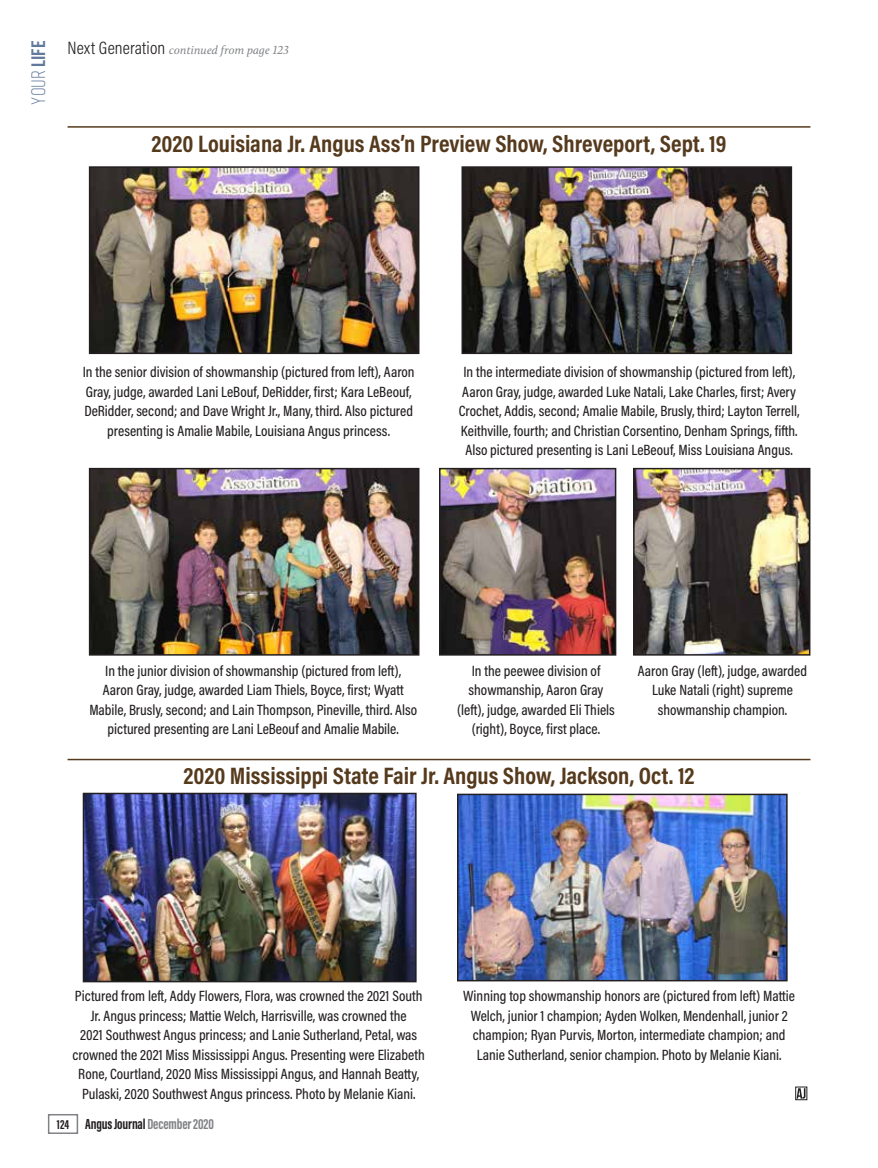
<style>
.page{position:relative;width:878px;height:1168px;background:#fff}
.page>*{position:absolute;margin:0;border:0;box-sizing:border-box;transform-origin:0 0}
.ShowName{font:700 24px "Acumin Pro Cond";color:#563a1d}
.t1{font:300 19.5px "Rift";color:#61799b}
.photo_caption{font:500 15px/19.5px "Acumin Pro Cond";color:#231f20;text-align:center}
.t2{font:700 15px "Acumin Pro Extra Cond";letter-spacing:-.01em;color:#231f20}
.Continued_From_line{font:italic 12px "Calluna";letter-spacing:.01em;color:#808285}
.s1{font-weight:700}
.s2{font-family:"Acumin Pro Cond";font-weight:300;font-style:normal;font-size:18px;color:#231f20}
.s3{font-size:13.5px}
.s4{color:#808285}
</style>
<div class="page">
<hr style="left:68px;top:126px;width:742px;height:2px;background:#563a1d">
<hr style="left:68px;top:759px;width:742px;height:1px;background:#563a1d">
<img style="left:92px;top:169px;width:324px;height:182px">
<div style="left:89px;top:166px;width:330px;height:188px;border:2px solid #231f20"></div>
<img style="left:464px;top:169px;width:325px;height:182px">
<div style="left:461px;top:166px;width:331px;height:188px;border:2px solid #231f20"></div>
<img style="left:92px;top:471px;width:324px;height:182px">
<div style="left:89px;top:468px;width:330px;height:188px;border:2px solid #231f20"></div>
<img style="left:442px;top:471px;width:171px;height:182px">
<div style="left:439px;top:468px;width:177px;height:188px;border:2px solid #231f20"></div>
<img style="left:636px;top:471px;width:171px;height:182px">
<div style="left:633px;top:468px;width:177px;height:188px;border:2px solid #231f20"></div>
<img style="left:86px;top:796px;width:327px;height:183px">
<div style="left:83px;top:793px;width:333px;height:189px;border:2px solid #231f20"></div>
<img style="left:460px;top:797px;width:324px;height:181px">
<div style="left:457px;top:794px;width:330px;height:187px;border:2px solid #231f20"></div>
<div style="left:795px;top:1087px;width:12px;height:13px;border:1px solid #231f20"></div>
<svg style="left:796px;top:1088px;width:9px;height:10px"></svg>
<div style="left:48px;top:1114px;width:30px;height:20px;border:2px solid #808285"></div>
<h2 class="t1" style="left:25px;top:105px;width:66px;rotate:-90deg">Your <span class="s1">Life</span></h2>
<p class="Continued_From_line" style="left:68px;top:42px;width:223px"><span class="s2">Next Generation</span> continued from page 123</p>
<p class="ShowName" style="left:151px;top:128px;width:576px">2020 Louisiana Jr. Angus Ass’n Preview Show, Shreveport, Sept. 19</p>
<p class="photo_caption" style="left:83px;top:362px;width:333px">In the senior division of showmanship (pictured from left), Aaron Gray, judge, awarded Lani LeBouf, DeRidder, first; Kara LeBeouf, DeRidder, second; and Dave Wright Jr., Many, third. Also pictured presenting is Amalie Mabile, Louisiana Angus princess.</p>
<p class="photo_caption" style="left:459px;top:362px;width:342px">In the intermediate division of showmanship (pictured from left), Aaron Gray, judge, awarded Luke Natali, Lake Charles, first; Avery Crochet, Addis, second; Amalie Mabile, Brusly, third; Layton Terrell, Keithville, fourth; and Christian Corsentino, Denham Springs, fifth.<br>Also pictured presenting is Lani LeBeouf, Miss Louisiana Angus.</p>
<p class="photo_caption" style="left:89px;top:660px;width:329px">In the junior division of showmanship (pictured from left), Aaron Gray, judge, awarded Liam Thiels, Boyce, first; Wyatt Mabile, Brusly, second; and Lain Thompson, Pineville, third. Also pictured presenting are Lani LeBeouf and Amalie Mabile.</p>
<p class="photo_caption" style="left:457px;top:660px;width:159px">In the peewee division of showmanship, Aaron Gray (left), judge, awarded Eli Thiels (right), Boyce, first place.</p>
<p class="photo_caption" style="left:637px;top:660px;width:171px">Aaron Gray (left), judge, awarded<br>Luke Natali (right) supreme showmanship champion.</p>
<p class="ShowName" style="left:183px;top:760px;width:512px">2020 Mississippi State Fair Jr. Angus Show, Jackson, Oct. 12</p>
<p class="photo_caption" style="left:73px;top:986px;width:354px">Pictured from left, Addy Flowers, Flora, was crowned the 2021 South Jr. Angus princess; Mattie Welch, Harrisville, was crowned the<br>2021 Southwest Angus princess; and Lanie Sutherland, Petal, was crowned the 2021 Miss Mississippi Angus. Presenting were Elizabeth Rone, Courtland, 2020 Miss Mississippi Angus, and Hannah Beatty, Pulaski, 2020 Southwest Angus princess. Photo by Melanie Kiani.</p>
<p class="photo_caption" style="left:463px;top:986px;width:333px">Winning top showmanship honors are (pictured from left) Mattie Welch, junior 1 champion; Ayden Wolken, Mendenhall, junior 2 champion; Ryan Purvis, Morton, intermediate champion; and Lanie Sutherland, senior champion. Photo by Melanie Kiani.</p>
<p class="t2" style="left:57px;top:1115px;width:158px"><span class="s3">124</span> Angus Journal <span class="s4">December 2020</span></p>
</div>
